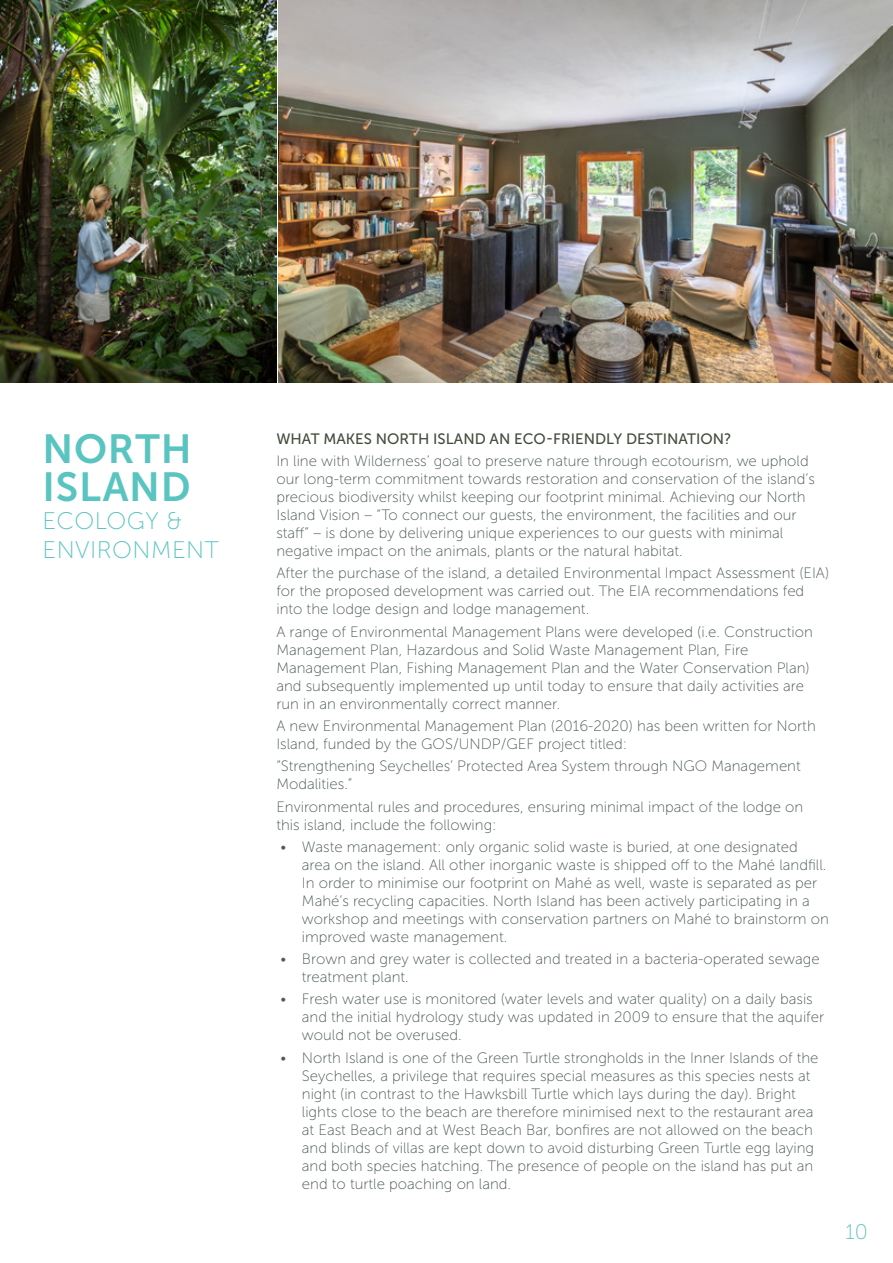
<style>
.page{position:relative;width:893px;height:1263px;background:#fff}
.page>*{position:absolute;margin:0;border:0;box-sizing:border-box;transform-origin:0 0}
.t1{font:40.5px/37.5px "Museo Sans 700";letter-spacing:.02em;color:#59c4c0}
.t2{font:24px/28.8px "Museo Sans 100";letter-spacing:.02em;color:#59c4c0}
.t3{font:21px "Museo Sans 100";color:#59c4c0}
.NI-Bulets{font:15px/18px "Museo Sans 100";color:#4b5a52}
.NI-Bulets-2{font:15px "Museo Sans 500";color:#434c3d}
</style>
<div class="page">
<img style="left:0;top:0;width:276px;height:383px">
<img style="left:279px;top:0;width:614px;height:383px">
<h1 class="t1" style="left:43px;top:430px;width:151px">NORTH<br>ISLAND</h1>
<h2 class="t2" style="left:43px;top:507px;width:178px">ECOLOGY &amp;<br>ENVIRONMENT</h2>
<p class="NI-Bulets-2" style="left:276px;top:431px;width:457px">WHAT MAKES NORTH ISLAND AN ECO-FRIENDLY DESTINATION?</p>
<p class="NI-Bulets" style="left:276px;top:452px;width:540px">In line with Wilderness’ goal to preserve nature through ecotourism, we uphold our long-term commitment towards restoration and conservation of the island s’ precious biodiversity whilst keeping our footprint minimal. Achieving our North Island Vision – “To connect our guests, the environment, the facilities and our staff” – is done by delivering unique experiences to our guests with minimal negative impact on the animals, plants or the natural habitat.</p>
<p class="NI-Bulets" style="left:276px;top:564px;width:554px">After the purchase of the island a, detailed Environmental Impact Assessment (EIA( for the proposed development was carried out. The EIA recommendations fed into the lodge design and lodge management.</p>
<p class="NI-Bulets" style="left:276px;top:623px;width:538px">A range of Environmental Management Plans were developed .e. i( Construction Management Plan, Hazardous and Solid Waste Management Plan, Fire Management Plan, Fishing Management Plan and the Water Conservation Plan( and subsequently implemented up until today to ensure that daily activities are run in an environmentally correct manner.</p>
<p class="NI-Bulets" style="left:276px;top:717px;width:541px">A new Environmental Management Plan (2016-2020) has been written for North<br>Island, funded by the GOS/UNDP/GEF project titled:</p>
<p class="NI-Bulets" style="left:276px;top:757px;width:526px">“Strengthening Seychelles’ Protected Area System through NGO Management<br>Modalities “.</p>
<p class="NI-Bulets" style="left:276px;top:797px;width:528px">Environmental rules and procedures, ensuring minimal impact of the lodge on this island, include the following:</p>
<p class="NI-Bulets" style="left:302px;top:838px;width:497px">Waste management: only organic solid waste is buried, at one designated</p>
<p class="NI-Bulets" style="left:281px;top:838px;width:7px">•</p>
<p class="NI-Bulets" style="left:281px;top:950px;width:7px">•</p>
<p class="NI-Bulets" style="left:281px;top:990px;width:7px">•</p>
<p class="NI-Bulets" style="left:281px;top:1048px;width:7px">•</p>
<p class="NI-Bulets" style="left:302px;top:856px;width:529px">area on the island. All other inorganic waste is shipped off to the Mahé landfill.<br>In order to minimise our footprint on Mahé as well, waste is separated as per Mahé s’ recycling capacities. North Island has been actively participating in a workshop and meetings with conservation partners on Mahé to brainstorm on improved waste management.</p>
<p class="NI-Bulets" style="left:302px;top:950px;width:519px">Brown and grey water is collected and treated in a bacteria-operated sewage</p>
<p class="NI-Bulets" style="left:302px;top:968px;width:108px">treatment plant.</p>
<p class="NI-Bulets" style="left:302px;top:990px;width:512px">Fresh water use is monitored (water levels and water quality) on a daily basis</p>
<p class="NI-Bulets" style="left:302px;top:1008px;width:524px">and the initial hydrology study was updated in 2009 to ensure that the aquifer would not be overused.</p>
<p class="NI-Bulets" style="left:302px;top:1048px;width:518px">North Island is one of the Green Turtle strongholds in the Inner Islands of the</p>
<p class="NI-Bulets" style="left:302px;top:1066px;width:514px">Seychelles a, privilege that requires special measures as this species nests at night (in contrast to the Hawksbill Turtle which lays during the day .) Bright lights close to the beach are therefore minimised next to the restaurant area at East Beach and at West Beach Bar, bonfires are not allowed on the beach and blinds of villas are kept down to avoid disturbing Green Turtle egg laying and both species hatching. The presence of people on the island has put an end to turtle poaching on land.</p>
<h3 class="t3" style="left:846px;top:1220px;width:24px">10</h3>
</div>
